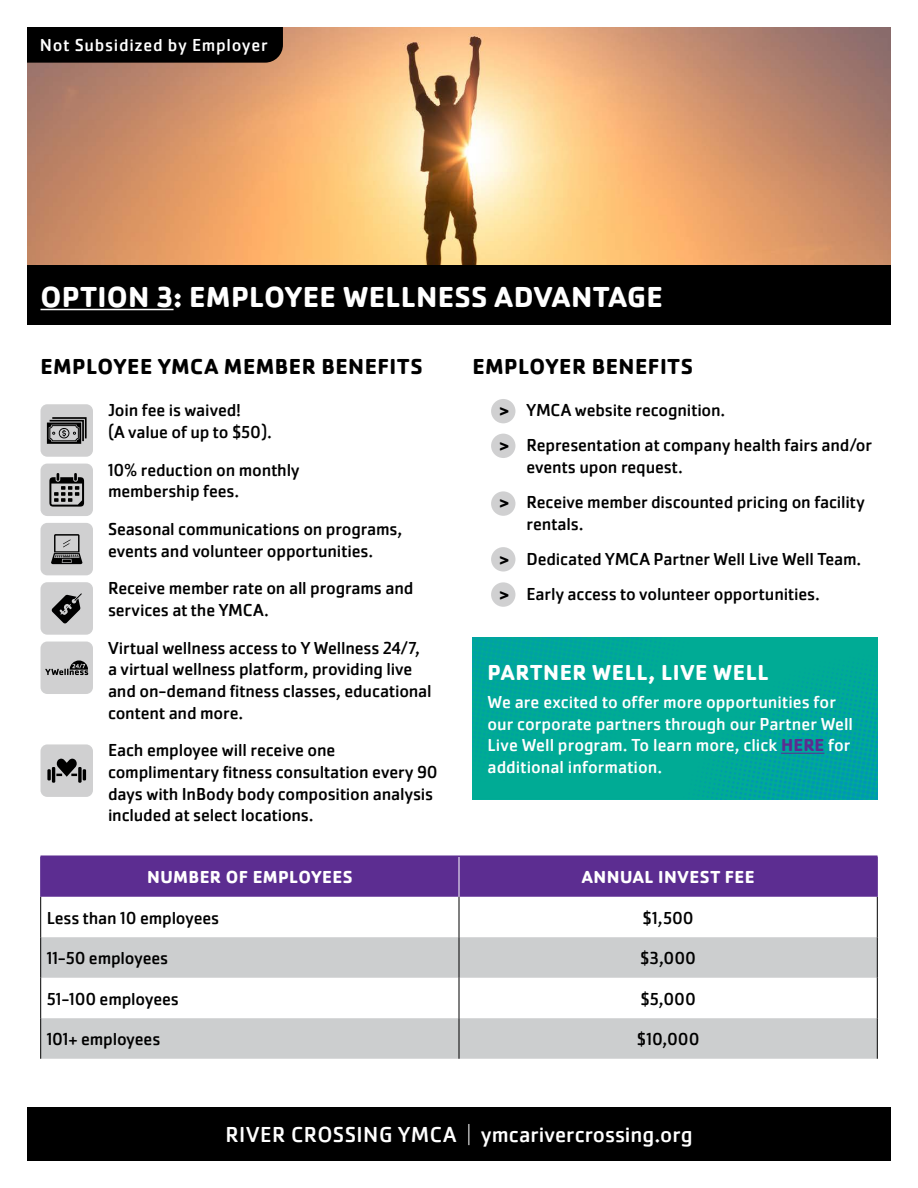
<style>
.page{position:relative;width:918px;height:1188px;background:#fff}
.page>*{position:absolute;margin:0;border:0;box-sizing:border-box;transform-origin:0 0}
.t1{font:700 30px "Cachet Pro";letter-spacing:.01em;color:#fff}
.t2{font:700 22.5px "Cachet Pro";letter-spacing:.02em;color:#000}
.t3{font:22.5px "Cachet Pro";letter-spacing:.01em;color:#fff}
.t4{font:700 22.5px "Cachet Pro";letter-spacing:.025em;color:#fff}
.t5{font:18px/21.6px "Cachet Pro";letter-spacing:-.01em;color:#000}
.t6{font:18px/21.6px "Cachet Pro";color:#fff}
.t7{font:700 18px "Cachet Pro";letter-spacing:.025em;color:#fff}
.t8{font:18px "Cachet Pro";letter-spacing:.04em;color:#fff}
.s1{font-weight:700}
.s2{font-weight:700;color:#5c2d91}
.s3{font-weight:200}
</style>
<div class="page">
<div style="left:491px;top:399px;width:24px;height:24px;background:#d0d0d1;border-radius:50%"></div>
<div style="left:491px;top:434px;width:24px;height:24px;background:#d0d0d1;border-radius:50%"></div>
<div style="left:491px;top:547px;width:24px;height:25px;background:#d0d0d1;border-radius:50%"></div>
<div style="left:491px;top:582px;width:24px;height:25px;background:#d0d0d1;border-radius:50%"></div>
<div style="left:491px;top:491px;width:24px;height:25px;background:#d0d0d1;border-radius:50%"></div>
<div style="left:40px;top:464px;width:53px;height:52px;background:#d0d0d1;border-radius:7px"></div>
<div style="left:40px;top:523px;width:53px;height:52px;background:#d0d0d1;border-radius:7px"></div>
<div style="left:40px;top:404px;width:53px;height:53px;background:#d0d0d1;border-radius:7px"></div>
<div style="left:40px;top:582px;width:53px;height:53px;background:#d0d0d1;border-radius:7px"></div>
<div style="left:40px;top:744px;width:53px;height:53px;background:#d0d0d1;border-radius:7px"></div>
<div style="left:40px;top:642px;width:53px;height:52px;background:#d0d0d1;border-radius:7px"></div>
<svg style="left:51px;top:593px;width:31px;height:31px"></svg>
<svg style="left:51px;top:534px;width:32px;height:30px"></svg>
<svg style="left:47px;top:759px;width:39px;height:24px"></svg>
<svg style="left:47px;top:417px;width:40px;height:27px"></svg>
<img style="left:27px;top:27px;width:864px;height:239px">
<div style="left:27px;top:266px;width:864px;height:59px;background:#000"></div>
<div style="left:27px;top:27px;width:256px;height:36px;background:#000"></div>
<hr style="left:40px;top:309px;width:134px;height:1px;background:#fff">
<svg style="left:49px;top:473px;width:35px;height:34px"></svg>
<svg style="left:45px;top:660px;width:43px;height:15px"></svg>
<img style="left:472px;top:637px;width:406px;height:162px">
<div style="left:27px;top:1107px;width:864px;height:54px;background:#000"></div>
<hr style="left:781px;top:753px;width:43px;height:1px;background:#5c2d91">
<div style="left:41px;top:857px;width:836px;height:40px;background:#5c2d91"></div>
<svg style="left:41px;top:937px;width:836px;height:122px;fill:#cccecf"></svg>
<hr style="left:40px;top:897px;width:1px;height:40px;background:#000">
<hr style="left:459px;top:897px;width:1px;height:40px;background:#000">
<hr style="left:877px;top:897px;width:1px;height:40px;background:#000">
<hr style="left:40px;top:937px;width:1px;height:41px;background:#000">
<hr style="left:459px;top:937px;width:1px;height:41px;background:#000">
<hr style="left:877px;top:937px;width:1px;height:41px;background:#000">
<hr style="left:40px;top:978px;width:1px;height:40px;background:#000">
<hr style="left:459px;top:978px;width:1px;height:40px;background:#000">
<hr style="left:877px;top:978px;width:1px;height:40px;background:#000">
<hr style="left:40px;top:1018px;width:1px;height:41px;background:#000">
<hr style="left:459px;top:1018px;width:1px;height:41px;background:#000">
<hr style="left:877px;top:1018px;width:1px;height:41px;background:#000">
<hr style="left:40px;top:855px;width:419px;height:2px;background:#5c2d91">
<hr style="left:459px;top:855px;width:419px;height:2px;background:#5c2d91">
<hr style="left:40px;top:857px;width:1px;height:40px;background:#5c2d91">
<hr style="left:877px;top:857px;width:1px;height:40px;background:#5c2d91">
<hr style="left:459px;top:857px;width:1px;height:40px;background:#fff">
<p class="t8" style="left:40px;top:35px;width:229px">Not Subsidized by Employer</p>
<h1 class="t1" style="left:40px;top:278px;width:624px">OPTION 3: EMPLOYEE WELLNESS ADVANTAGE</h1>
<p class="t2" style="left:40px;top:353px;width:384px">EMPLOYEE YMCA MEMBER BENEFITS</p>
<p class="t5" style="left:108px;top:400px;width:165px">Join fee is waived!<br>(A value of up to $50).</p>
<p class="t5" style="left:108px;top:459px;width:193px">10% reduction on monthly membership fees.</p>
<p class="t5" style="left:108px;top:518px;width:296px">Seasonal communications on programs, events and volunteer opportunities.</p>
<p class="t5" style="left:108px;top:578px;width:307px">Receive member rate on all programs and services at the YMCA.</p>
<p class="t5" style="left:108px;top:637px;width:325px">Virtual wellness access to Y Wellness 24/7, a virtual wellness platform, providing live and on-demand fitness classes, educational content and more.</p>
<p class="t5" style="left:108px;top:740px;width:331px">Each employee will receive one complimentary fitness consultation every 90 days with InBody body composition analysis included at select locations.</p>
<p class="t2" style="left:472px;top:353px;width:222px">EMPLOYER BENEFITS</p>
<p class="t5" style="left:499px;top:393px;width:374px;line-height:35.1px"><span class="s1">&gt;</span> YMCA website recognition.<br><span class="s1">&gt;</span> Representation at company health fairs and/or</p>
<p class="t5" style="left:499px;top:450px;width:367px;line-height:35.1px;text-indent:27px">events upon request.<br><span class="s1">&gt;</span> Receive member discounted pricing on facility</p>
<p class="t5" style="left:499px;top:506px;width:363px;line-height:35.1px;text-indent:27px">rentals.<br><span class="s1">&gt;</span> Dedicated YMCA Partner Well Live Well Team. <span class="s1">&gt;</span> Early access to volunteer opportunities.</p>
<p class="t4" style="left:488px;top:658px;width:283px">PARTNER WELL, LIVE WELL</p>
<p class="t6" style="left:488px;top:692px;width:367px">We are excited to offer more opportunities for our corporate partners through our Partner Well Live Well program. To learn more, click <span class="s2">HERE</span> for additional information.</p>
<p class="t7" style="left:147px;top:866px;width:207px">NUMBER OF EMPLOYEES</p>
<p class="t7" style="left:582px;top:866px;width:174px">ANNUAL INVEST FEE</p>
<p class="t5" style="left:47px;top:907px;width:174px">Less than 10 employees</p>
<p class="t5" style="left:643px;top:907px;width:53px">$1,500</p>
<p class="t5" style="left:47px;top:948px;width:123px">11-50 employees</p>
<p class="t5" style="left:640px;top:948px;width:57px">$3,000</p>
<p class="t5" style="left:47px;top:988px;width:134px">51-100 employees</p>
<p class="t5" style="left:640px;top:988px;width:57px">$5,000</p>
<p class="t5" style="left:47px;top:1029px;width:115px">101+ employees</p>
<p class="t5" style="left:637px;top:1029px;width:64px">$10,000</p>
<p class="t3" style="left:225px;top:1122px;width:469px">RIVER CROSSING YMCA <span class="s3">|</span> ymcarivercrossing.org</p>
</div>
